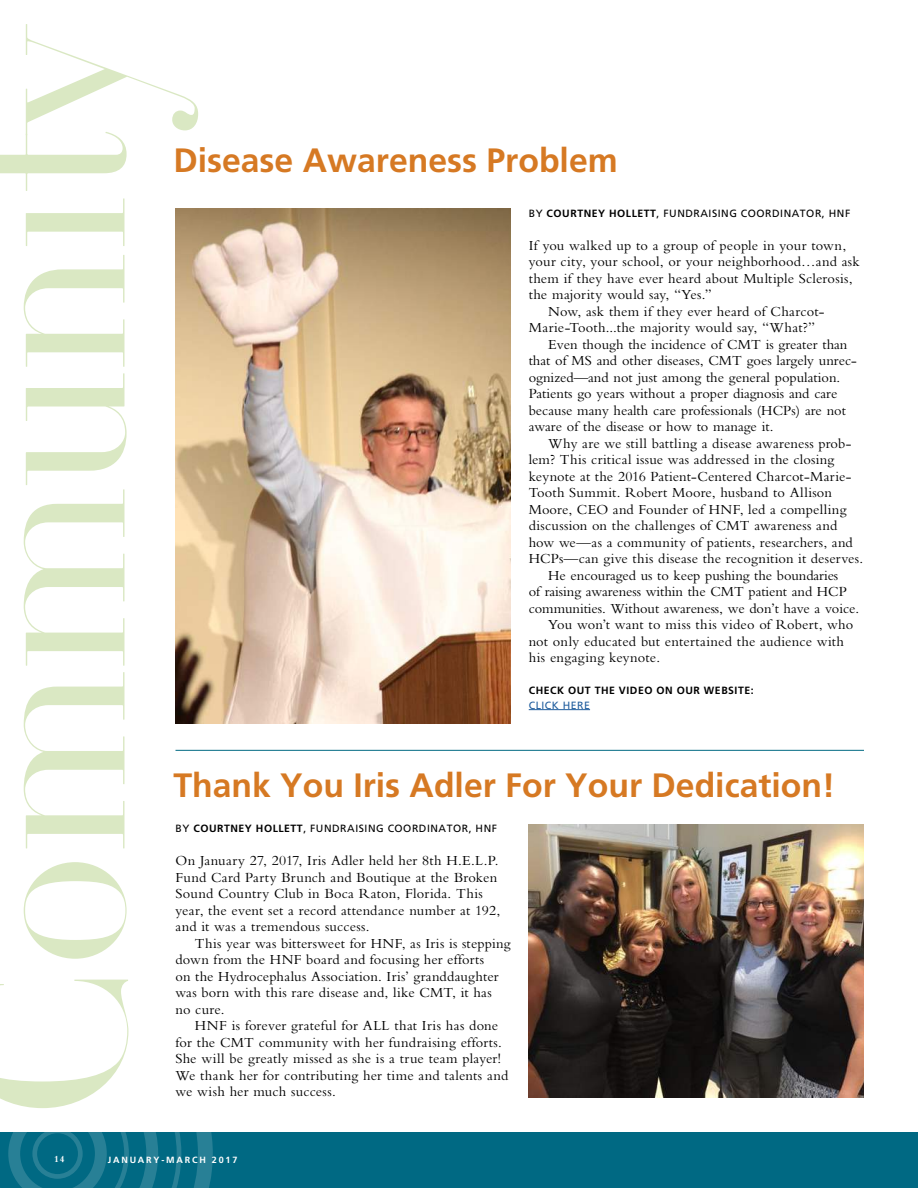
<style>
.page{position:relative;width:918px;height:1188px;background:#fff}
.page>*{position:absolute;margin:0;border:0;box-sizing:border-box;transform-origin:0 0}
.t1{font:300 231.6px "Didot HTF 64";color:#dae8c3}
.t2{font:700 33.75px "Frutiger";color:#d67923}
.t3{font:13.5px/16.5px "Bembo M Rmn";letter-spacing:.005em;color:#000}
.t4{font:13.5px "Bembo M Rmn";letter-spacing:.025em;color:#000}
.t5{font:10.5px "Frutiger";letter-spacing:.05em;color:#000}
.t6{font:700 10.5px "Frutiger";letter-spacing:.05em;color:#000}
.t7{font:10.5px "Frutiger";letter-spacing:.05em;color:#215e9e}
.t8{font:700 9px "Frutiger";letter-spacing:.2em;color:#fff}
.t9{font:9px "Bembo M Bld";color:#fff}
.s1{font-weight:700}
</style>
<div class="page">
<hr style="left:529px;top:709px;width:61px;height:1px;background:#215e9e">
<img style="left:529px;top:824px;width:335px;height:273px">
<img style="left:176px;top:208px;width:335px;height:516px">
<hr style="left:176px;top:750px;width:688px;height:1px;background:#006983">
<div style="left:0;top:1133px;width:918px;height:55px;background:#006983"></div>
<svg style="left:8px;top:1133px;width:205px;height:55px"></svg>
<h1 class="t1" style="left:-94px;top:1120px;width:1105px;rotate:-90deg">Community</h1>
<h2 class="t2" style="left:173px;top:141px;width:446px">Disease Awareness Problem</h2>
<p class="t5" style="left:529px;top:207px;width:323px">BY <span class="s1">COURTNEY HOLLETT</span>, FUNDRAISING COORDINATOR, HNF</p>
<p class="t3" style="left:529px;top:238px;width:319px">If you walked up to a group of people in your town,</p>
<p class="t3" style="left:529px;top:254px;width:333px">your city, your school, or your neighborhood…and ask</p>
<p class="t3" style="left:529px;top:271px;width:325px">them if they have ever heard about Multiple Sclerosis,</p>
<p class="t3" style="left:529px;top:287px;width:185px">the majority would say, “Yes.”</p>
<p class="t3" style="left:548px;top:304px;width:278px">Now, ask them if they ever heard of Charcot-</p>
<p class="t3" style="left:529px;top:320px;width:288px">Marie-Tooth...the majority would say, “What?”</p>
<p class="t3" style="left:548px;top:337px;width:301px">Even though the incidence of CMT is greater than</p>
<p class="t3" style="left:529px;top:353px;width:330px">that of MS and other diseases, CMT goes largely unrec-</p>
<p class="t3" style="left:529px;top:370px;width:313px">ognized—and not just among the general population.</p>
<p class="t3" style="left:529px;top:386px;width:310px">Patients go years without a proper diagnosis and care</p>
<p class="t3" style="left:529px;top:403px;width:319px">because many health care professionals (HCPs) are not</p>
<p class="t3" style="left:529px;top:419px;width:246px">aware of the disease or how to manage it.</p>
<p class="t3" style="left:548px;top:436px;width:305px">Why are we still battling a disease awareness prob-</p>
<p class="t3" style="left:529px;top:452px;width:307px">lem? This critical issue was addressed in the closing</p>
<p class="t3" style="left:529px;top:469px;width:324px">keynote at the 2016 Patient-Centered Charcot-Marie-</p>
<p class="t3" style="left:529px;top:485px;width:305px">Tooth Summit. Robert Moore, husband to Allison</p>
<p class="t3" style="left:529px;top:502px;width:319px">Moore, CEO and Founder of HNF, led a compelling</p>
<p class="t3" style="left:529px;top:518px;width:310px">discussion on the challenges of CMT awareness and</p>
<p class="t3" style="left:529px;top:535px;width:326px">how we—as a community of patients, researchers, and</p>
<p class="t3" style="left:529px;top:551px;width:336px">HCPs—can give this disease the recognition it deserves.</p>
<p class="t3" style="left:548px;top:568px;width:292px">He encouraged us to keep pushing the boundaries</p>
<p class="t3" style="left:529px;top:584px;width:320px">of raising awareness within the CMT patient and HCP</p>
<p class="t3" style="left:529px;top:601px;width:332px">communities. Without awareness, we don’t have a voice.</p>
<p class="t3" style="left:548px;top:617px;width:307px">You won’t want to miss this video of Robert, who</p>
<p class="t3" style="left:529px;top:634px;width:317px">not only educated but entertained the audience with</p>
<p class="t4" style="left:529px;top:649px;width:133px">his engaging keynote.</p>
<p class="t6" style="left:529px;top:684px;width:226px">CHECK OUT THE VIDEO ON OUR WEBSITE:</p>
<p class="t7" style="left:529px;top:699px;width:63px">CLICK HERE</p>
<h2 class="t2" style="left:173px;top:766px;width:664px">Thank You Iris Adler For Your Dedication!</h2>
<p class="t5" style="left:175px;top:822px;width:323px">BY <span class="s1">COURTNEY HOLLETT</span>, FUNDRAISING COORDINATOR, HNF</p>
<p class="t3" style="left:176px;top:854px;width:326px">On January 27, 2017, Iris Adler held her 8th H.E.L.P.<br>Fund Card Party Brunch and Boutique at the Broken Sound Country Club in Boca Raton, Florida. This year, the event set a record attendance number at 192, and it was a tremendous success.</p>
<p class="t3" style="left:176px;top:936px;width:337px;text-indent:19px">This year was bittersweet for HNF, as Iris is stepping down from the HNF board and focusing her efforts<br>on the Hydrocephalus Association. Iris’ granddaughter was born with this rare disease and, like CMT, it has<br>no cure.</p>
<p class="t3" style="left:176px;top:1019px;width:334px;text-indent:19px">HNF is forever grateful for ALL that Iris has done for the CMT community with her fundraising efforts.<br>She will be greatly missed as she is a true team player!<br>We thank her for contributing her time and talents and we wish her much success.</p>
<p class="t9" style="left:54px;top:1153px;width:12px">14</p>
<p class="t8" style="left:108px;top:1155px;width:131px">JANUARY-MARCH 2017</p>
</div>
